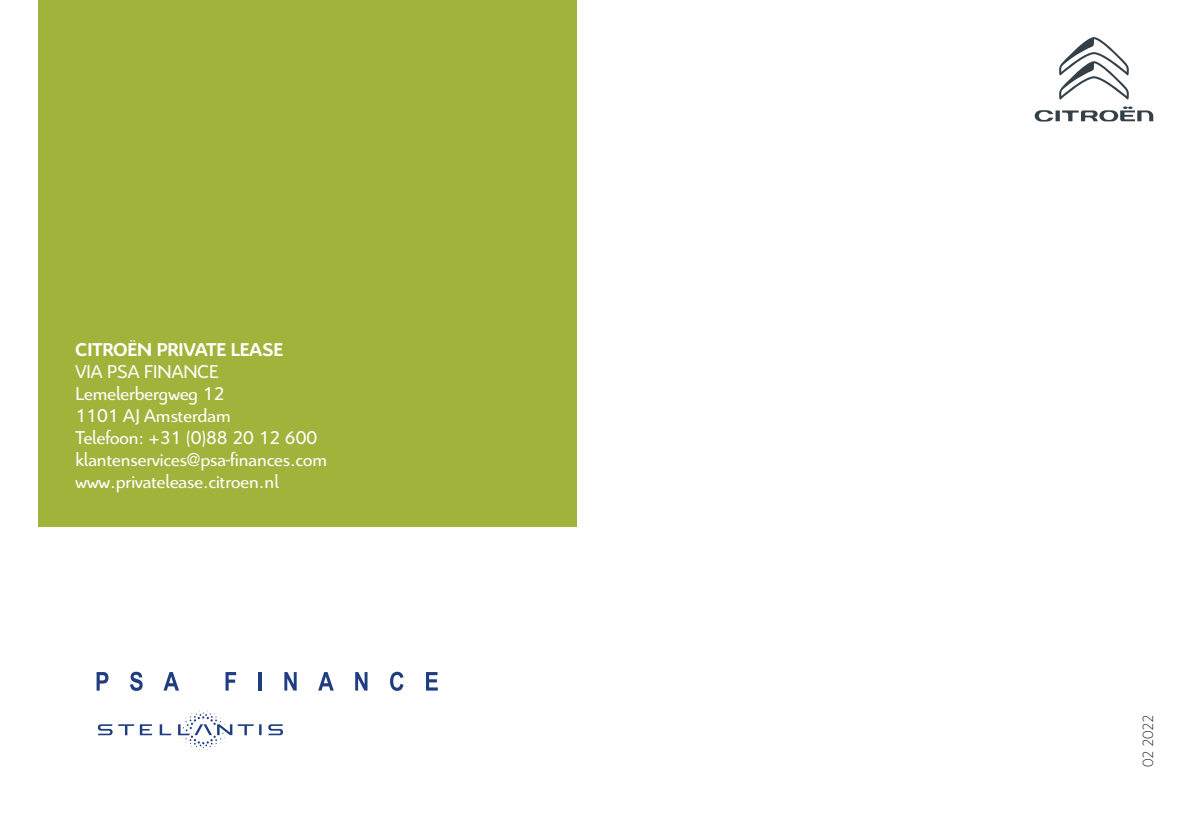
<style>
.page{position:relative;width:1191px;height:840px;background:#fff}
.page>*{position:absolute;margin:0;border:0;box-sizing:border-box;transform-origin:0 0}
.t1{font:20px/22px "Citroen";color:#fff}
.t2{font:700 20px "Citroen";color:#fff}
.t3{font:300 16px "Citroen";letter-spacing:-.04em;color:#1d1d1b}
</style>
<div class="page">
<div style="left:38px;top:0;width:538px;height:525px;background:#a2b33b"></div>
<svg style="left:97px;top:672px;width:11px;height:18px"></svg>
<svg style="left:130px;top:671px;width:13px;height:19px"></svg>
<svg style="left:163px;top:672px;width:16px;height:18px"></svg>
<svg style="left:225px;top:672px;width:11px;height:18px"></svg>
<hr style="left:258px;top:671px;width:3px;height:19px;background:#1f3d80">
<svg style="left:284px;top:672px;width:13px;height:18px"></svg>
<svg style="left:318px;top:672px;width:16px;height:18px"></svg>
<svg style="left:355px;top:672px;width:12px;height:18px"></svg>
<svg style="left:390px;top:671px;width:13px;height:19px"></svg>
<svg style="left:426px;top:672px;width:12px;height:18px"></svg>
<svg style="left:98px;top:710px;width:185px;height:38px"></svg>
<svg style="left:1034px;top:106px;width:119px;height:15px"></svg>
<svg style="left:1059px;top:37px;width:69px;height:62px"></svg>
<p class="t2" style="left:75px;top:337px;width:209px">CITROËN PRIVATE LEASE</p>
<p class="t1" style="left:75px;top:360px;width:253px">VIA PSA FINANCE<br>Lemelerbergweg 12<br>1101 AJ Amsterdam<br>Telefoon: +31 (0)88 20 12 600 klantenservices@psa-finances.com www.privatelease.citroen.nl</p>
<p class="t3" style="left:1138px;top:766px;width:54px;rotate:-90deg">02 2022</p>
</div>
